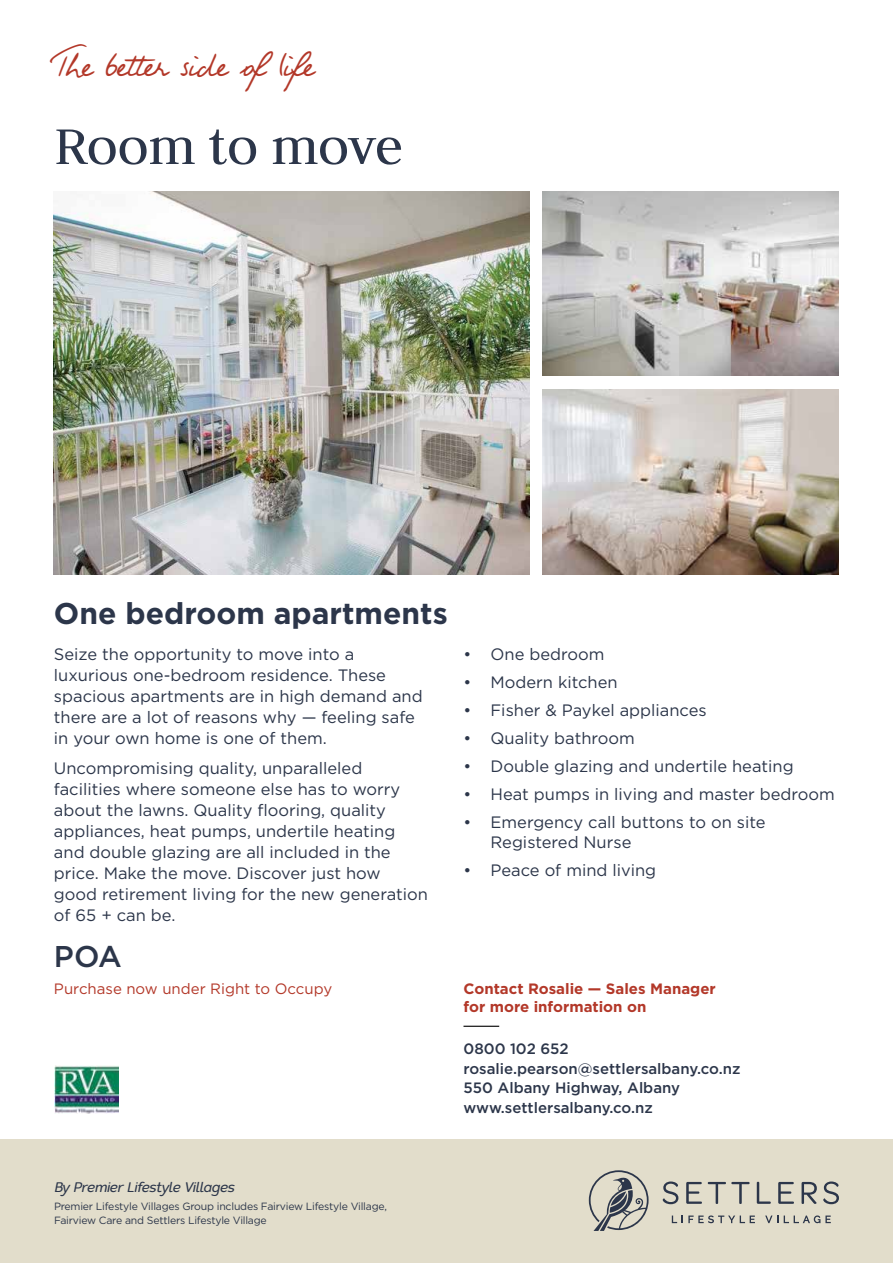
<style>
.page{position:relative;width:893px;height:1263px;background:#fff}
.page>*{position:absolute;margin:0;border:0;box-sizing:border-box;transform-origin:0 0}
.t1{font:58.95px "Judson";letter-spacing:-.015em;color:#2c364a}
.t2{font:36.3px "Fabio Handwriting";letter-spacing:-.01em;color:#b33829}
.t3{font:700 30px "Gotham";color:#2c364a}
.t4{font:500 30px "Gotham";color:#2c364a}
.t5{font:16.5px/21px "Gotham";color:#2c364a}
.t6{font:500 15px/19.5px "Gotham";color:#2c364a}
.t7{font:700 15px/18px "Gotham";color:#b33829}
.t8{font:15px "Gotham";color:#b33829}
.t9{font:italic 13.5px "Redshift";letter-spacing:-.025em;color:#2c364a}
.t10{font:10.5px/13.5px "Gotham";letter-spacing:-.02em;color:#2c364a}
</style>
<div class="page">
<img style="left:54px;top:191px;width:476px;height:383px">
<img style="left:543px;top:191px;width:296px;height:185px">
<img style="left:543px;top:389px;width:296px;height:185px">
<div style="left:0;top:1140px;width:893px;height:123px;background:#e2ddcb"></div>
<img style="left:54px;top:1065px;width:64px;height:48px">
<svg style="left:672px;top:1215px;width:83px;height:8px"></svg>
<svg style="left:765px;top:1215px;width:13px;height:8px"></svg>
<svg style="left:784px;top:1215px;width:47px;height:8px"></svg>
<svg style="left:663px;top:1181px;width:15px;height:23px"></svg>
<svg style="left:686px;top:1182px;width:16px;height:22px"></svg>
<svg style="left:708px;top:1182px;width:42px;height:22px"></svg>
<svg style="left:757px;top:1182px;width:14px;height:22px"></svg>
<svg style="left:778px;top:1182px;width:16px;height:22px"></svg>
<svg style="left:802px;top:1182px;width:15px;height:22px"></svg>
<svg style="left:823px;top:1181px;width:16px;height:23px"></svg>
<svg style="left:589px;top:1170px;width:60px;height:61px"></svg>
<hr style="left:463px;top:1026px;width:36px;height:1px;background:#000">
<h2 class="t2" style="left:54px;top:43px;width:262px">The better side of life</h2>
<h1 class="t1" style="left:54px;top:111px;width:351px">Room to move</h1>
<h3 class="t3" style="left:54px;top:596px;width:395px">One bedroom apartments</h3>
<p class="t5" style="left:54px;top:643px;width:370px">Seize the opportunity to move into a luxurious one-bedroom residence. These spacious apartments are in high demand and there are a lot of reasons why — feeling safe in your own home is one of them.</p>
<p class="t5" style="left:54px;top:757px;width:376px">Uncompromising quality, unparalleled facilities where someone else has to worry about the lawns. Quality flooring, quality appliances, heat pumps, undertile heating and double glazing are all included in the price. Make the move. Discover just how good retirement living for the new generation of 65 + can be.</p>
<h3 class="t4" style="left:54px;top:939px;width:69px">POA</h3>
<p class="t8" style="left:54px;top:981px;width:280px">Purchase now under Right to Occupy</p>
<p class="t5" style="left:463px;top:643px;width:142px">• One bedroom</p>
<p class="t5" style="left:463px;top:671px;width:156px">• Modern kitchen</p>
<p class="t5" style="left:463px;top:699px;width:245px">• Fisher &amp; Paykel appliances</p>
<p class="t5" style="left:463px;top:727px;width:173px">• Quality bathroom</p>
<p class="t5" style="left:463px;top:755px;width:332px">• Double glazing and undertile heating</p>
<p class="t5" style="left:463px;top:783px;width:373px">• Heat pumps in living and master bedroom</p>
<p class="t5" style="left:490px;top:812px;width:277px;line-height:19.5px;text-indent:-27px">• Emergency call buttons to on site<br>Registered Nurse</p>
<p class="t5" style="left:463px;top:859px;width:194px">• Peace of mind living</p>
<p class="t7" style="left:463px;top:979px;width:254px">Contact Rosalie — Sales Manager for more information on</p>
<p class="t6" style="left:463px;top:1039px;width:279px">0800 102 652 rosalie.pearson@settlersalbany.co.nz<br>550 Albany Highway, Albany www.settlersalbany.co.nz</p>
<p class="t9" style="left:54px;top:1178px;width:182px">By Premier Lifestyle Villages</p>
<p class="t10" style="left:54px;top:1199px;width:334px">Premier Lifestyle Villages Group includes Fairview Lifestyle Village,<br>Fairview Care and Settlers Lifestyle Village</p>
</div>
